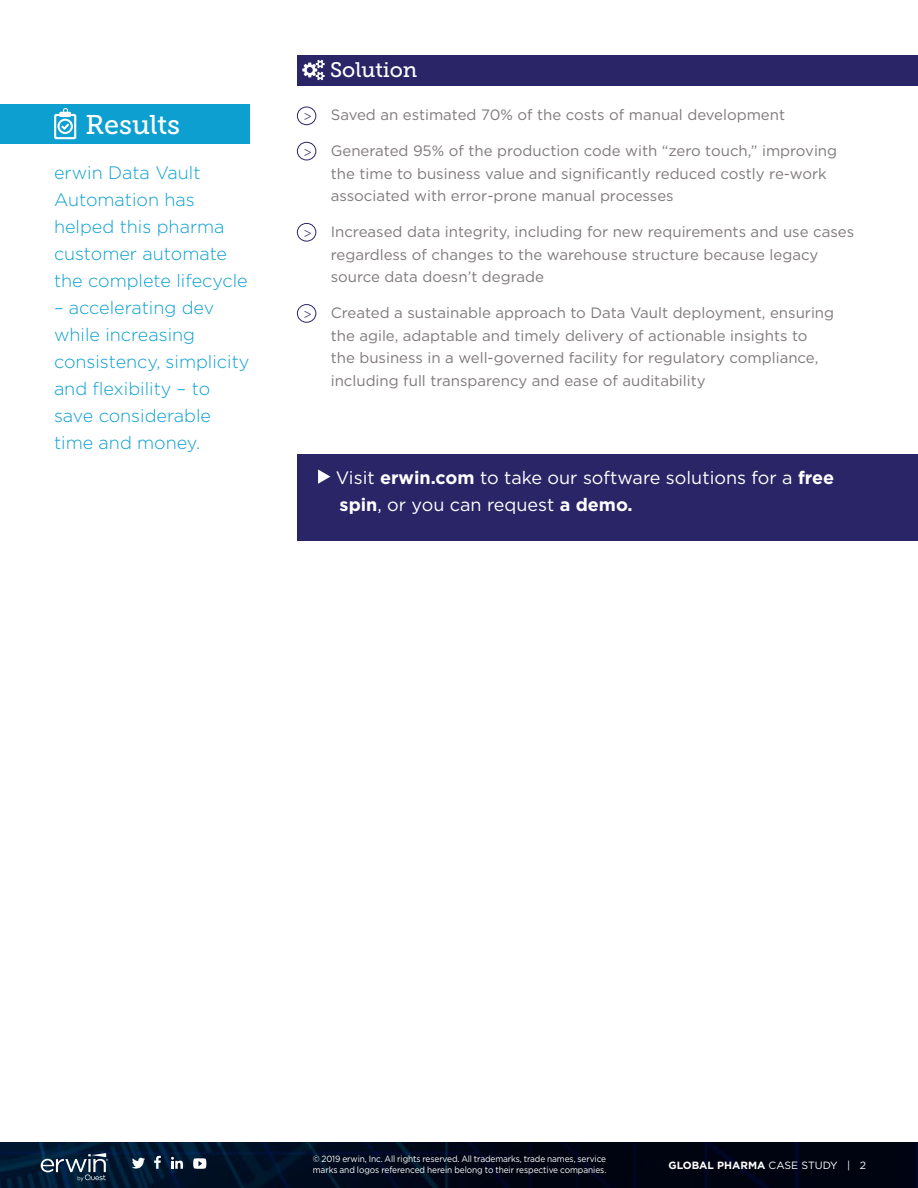
<style>
.page{position:relative;width:918px;height:1188px;background:#fff}
.page>*{position:absolute;margin:0;border:0;box-sizing:border-box;transform-origin:0 0}
.t1{font:27px "Museo Slab 500";letter-spacing:-.005em;color:#fff}
.t2{font:21px "Museo Slab 500";letter-spacing:-.005em;color:#fff}
.t3{font:300 18px/27px "Gotham";color:#0c9fd0}
.t4{font:18px/27px "Gotham";color:#fff}
.t5{font:15px/22.5px "Gotham";color:#7f797c}
.t6{font:700 10.5px "Gotham";color:#fff}
.t7{font:9px/10.8px "Gotham";letter-spacing:-.01em;color:#fff;scale:.93 1}
.s1{font-family:"Myriad Pro";font-size:13.5px;color:#4b407c}
.s2{font-weight:700}
.s3{font-weight:400}
</style>
<div class="page">
<div style="left:298px;top:55px;width:620px;height:31px;background:#292567"></div>
<img style="left:0;top:1142px;width:918px;height:46px">
<svg style="left:132px;top:1157px;width:13px;height:12px"></svg>
<svg style="left:154px;top:1156px;width:7px;height:13px"></svg>
<svg style="left:171px;top:1157px;width:12px;height:12px"></svg>
<svg style="left:193px;top:1158px;width:13px;height:11px"></svg>
<svg style="left:302px;top:60px;width:23px;height:20px"></svg>
<div style="left:297px;top:454px;width:621px;height:87px;background:#292567"></div>
<svg style="left:318px;top:469px;width:12px;height:15px"></svg>
<div style="left:0;top:104px;width:249px;height:40px;background:#0c9fd0"></div>
<svg style="left:54px;top:108px;width:22px;height:31px"></svg>
<div style="left:297px;top:107px;width:19px;height:18px;border:1px solid #292567;border-radius:50%"></div>
<div style="left:297px;top:142px;width:19px;height:18px;border:1px solid #292567;border-radius:50%"></div>
<div style="left:297px;top:223px;width:19px;height:18px;border:1px solid #292567;border-radius:50%"></div>
<div style="left:297px;top:304px;width:19px;height:19px;border:1px solid #292567;border-radius:50%"></div>
<svg style="left:41px;top:1153px;width:67px;height:28px;background:#354c62"></svg>
<h1 class="t1" style="left:85px;top:109px;width:96px">Results</h1>
<p class="t3" style="left:54px;top:159px;width:195px">erwin Data Vault<br>Automation has helped this pharma customer automate the complete lifecycle</p>
<p class="t3" style="left:54px;top:294px;width:197px">– accelerating dev while increasing consistency, simplicity and flexibility – to save considerable time and money.</p>
<h2 class="t2" style="left:330px;top:58px;width:89px">Solution</h2>
<p class="t5" style="left:304px;top:103px;width:483px"><span class="s1">&gt;</span> Saved an estimated 70% of the costs of manual development</p>
<p class="t5" style="left:331px;top:139px;width:508px;text-indent:-27px"><span class="s1">&gt;</span> Generated 95% of the production code with “zero touch,” improving the time to business value and significantly reduced costly re-work associated with error-prone manual processes</p>
<p class="t5" style="left:331px;top:220px;width:525px;text-indent:-27px"><span class="s1">&gt;</span> Increased data integrity, including for new requirements and use cases regardless of changes to the warehouse structure because legacy source data doesn’t degrade</p>
<p class="t5" style="left:331px;top:301px;width:505px;text-indent:-27px"><span class="s1">&gt;</span> Created a sustainable approach to Data Vault deployment, ensuring the agile, adaptable and timely delivery of actionable insights to the business in a well-governed facility for regulatory compliance, including full transparency and ease of auditability</p>
<p class="t4" style="left:336px;top:464px;width:500px">Visit <span class="s2">erwin.com</span> to take our software solutions for a <span class="s2">free spin</span>, or you can request <span class="s2">a demo.</span></p>
<p class="t7" style="left:313px;top:1153px;width:317px">© 2019 erwin, Inc. All rights reserved. All trademarks, trade names, service marks and logos referenced herein belong to their respective companies.</p>
<p class="t6" style="left:668px;top:1159px;width:199px">GLOBAL PHARMA <span class="s3">CASE STUDY | 2</span></p>
</div>
